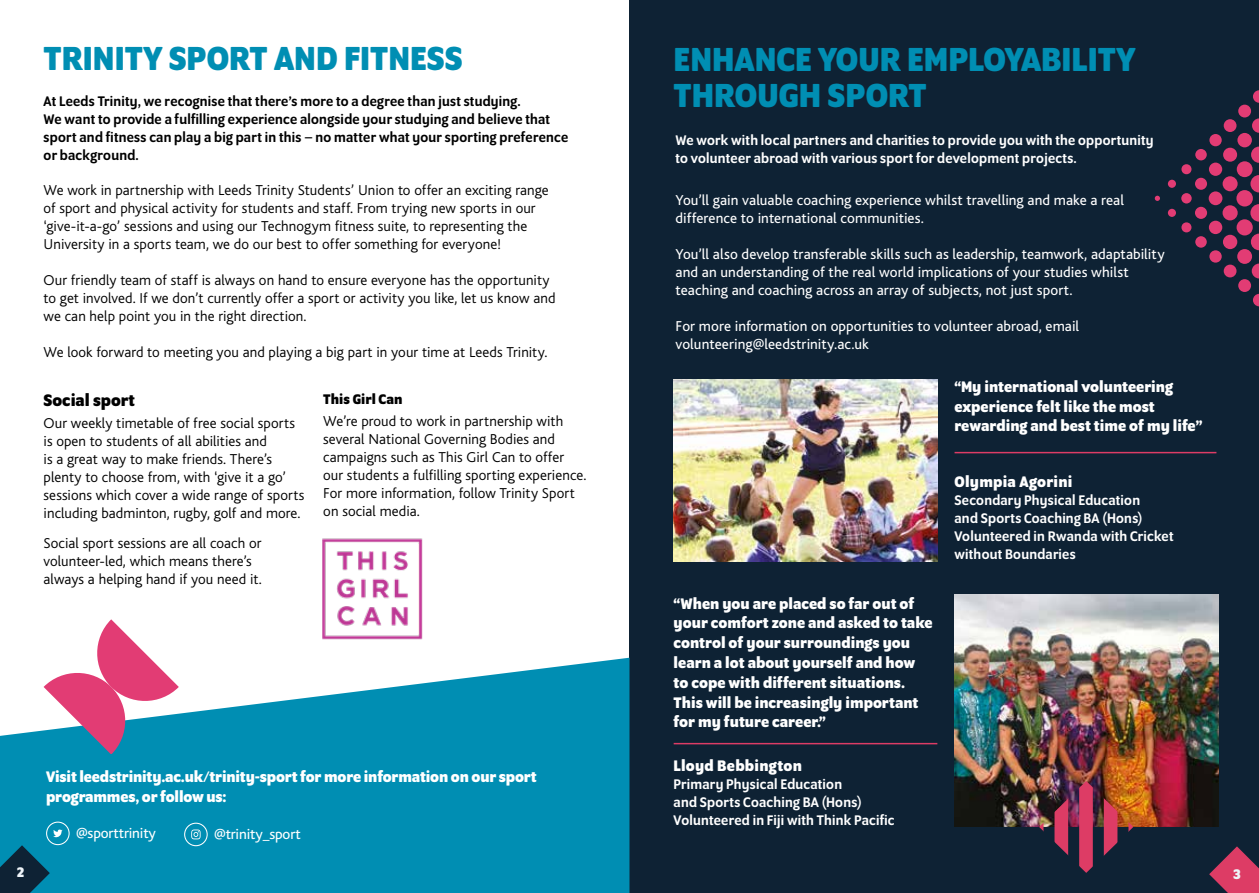
<style>
.page{position:relative;width:1259px;height:893px;background:#fff}
.page>*{position:absolute;margin:0;border:0;box-sizing:border-box;transform-origin:0 0}
.t1{font:700 36px/36px "Program OT";color:#008eb3}
.t2{font:700 18px "Program OT";color:#000}
.t3{font:700 16.5px/19.8px "Program OT";color:#fff}
.t4{font:300 15px/18px "Bliss";letter-spacing:.005em;color:#000}
.t5{font:15px/18px "Bliss";color:#fff}
.t6{font:500 15px/18px "Program OT";letter-spacing:.015em;color:#fff}
.t7{font:500 15px/18px "Program OT";letter-spacing:.02em;color:#000}
.t8{font:700 15px "Program OT";letter-spacing:.005em;color:#000}
.t9{font:700 15px "Program OT";color:#eef4f9}
</style>
<div class="page">
<div style="left:629px;top:0;width:630px;height:893px;background:#0e2234"></div>
<img style="left:322px;top:538px;width:101px;height:102px">
<svg style="left:0;top:658px;width:629px;height:235px;background:#219cbc"></svg>
<svg style="left:44px;top:619px;width:134px;height:135px"></svg>
<svg style="left:0;top:845px;width:50px;height:48px;background:#094860"></svg>
<svg style="left:53px;top:829px;width:10px;height:8px"></svg>
<div style="left:46px;top:822px;width:24px;height:23px;border:1px solid #fff;border-radius:50%"></div>
<div style="left:184px;top:823px;width:24px;height:23px;border:1px solid #fff;border-radius:50%"></div>
<svg style="left:191px;top:829px;width:10px;height:10px"></svg>
<img style="left:673px;top:379px;width:264px;height:183px">
<img style="left:954px;top:595px;width:264px;height:232px">
<hr style="left:673px;top:743px;width:264px;height:1px;background:#dd3c65">
<hr style="left:954px;top:452px;width:262px;height:1px;background:#dd3c65">
<svg style="left:1209px;top:846px;width:50px;height:47px"></svg>
<svg style="left:1250px;top:204px;width:9px;height:18px"></svg>
<svg style="left:1250px;top:175px;width:9px;height:18px"></svg>
<svg style="left:1250px;top:234px;width:9px;height:16px"></svg>
<div style="left:1236px;top:190px;width:16px;height:17px;background:#e23c74;border-radius:50%"></div>
<svg style="left:1251px;top:147px;width:8px;height:16px"></svg>
<div style="left:1236px;top:219px;width:16px;height:17px;background:#e23c74;border-radius:50%"></div>
<div style="left:1236px;top:161px;width:16px;height:16px;background:#e23c74;border-radius:50%"></div>
<div style="left:1222px;top:205px;width:15px;height:15px;background:#e23c74;border-radius:50%"></div>
<div style="left:1222px;top:176px;width:15px;height:15px;background:#e23c74;border-radius:50%"></div>
<svg style="left:1251px;top:263px;width:8px;height:15px"></svg>
<div style="left:1237px;top:249px;width:15px;height:15px;background:#e23c74;border-radius:50%"></div>
<div style="left:1237px;top:133px;width:14px;height:14px;background:#e23c74;border-radius:50%"></div>
<svg style="left:1252px;top:118px;width:7px;height:15px"></svg>
<div style="left:1223px;top:235px;width:14px;height:14px;background:#e23c74;border-radius:50%"></div>
<div style="left:1223px;top:148px;width:14px;height:14px;background:#e23c74;border-radius:50%"></div>
<div style="left:1208px;top:191px;width:14px;height:14px;background:#e23c74;border-radius:50%"></div>
<div style="left:1208px;top:221px;width:14px;height:13px;background:#e23c74;border-radius:50%"></div>
<div style="left:1209px;top:163px;width:13px;height:13px;background:#e23c74;border-radius:50%"></div>
<div style="left:1195px;top:207px;width:12px;height:12px;background:#e23c74;border-radius:50%"></div>
<div style="left:1195px;top:178px;width:12px;height:12px;background:#e23c74;border-radius:50%"></div>
<div style="left:1181px;top:193px;width:10px;height:11px;background:#e23c74;border-radius:50%"></div>
<div style="left:1238px;top:279px;width:13px;height:13px;background:#e23c74;border-radius:50%"></div>
<div style="left:1223px;top:265px;width:13px;height:12px;background:#e23c74;border-radius:50%"></div>
<svg style="left:1253px;top:294px;width:6px;height:12px"></svg>
<div style="left:1209px;top:250px;width:12px;height:13px;background:#e23c74;border-radius:50%"></div>
<div style="left:1195px;top:236px;width:12px;height:12px;background:#e23c74;border-radius:50%"></div>
<div style="left:1181px;top:222px;width:10px;height:10px;background:#e23c74;border-radius:50%"></div>
<div style="left:1167px;top:209px;width:9px;height:8px;background:#e23c74;border-radius:50%"></div>
<svg style="left:1154px;top:196px;width:6px;height:5px"></svg>
<div style="left:1238px;top:105px;width:13px;height:12px;background:#e23c74;border-radius:50%"></div>
<div style="left:1223px;top:119px;width:13px;height:13px;background:#e23c74;border-radius:50%"></div>
<svg style="left:1253px;top:90px;width:6px;height:13px"></svg>
<div style="left:1209px;top:134px;width:12px;height:12px;background:#e23c74;border-radius:50%"></div>
<div style="left:1195px;top:149px;width:12px;height:12px;background:#e23c74;border-radius:50%"></div>
<div style="left:1181px;top:164px;width:10px;height:10px;background:#e23c74;border-radius:50%"></div>
<div style="left:1167px;top:180px;width:9px;height:8px;background:#e23c74;border-radius:50%"></div>
<img style="left:1039px;top:781px;width:94px;height:92px">
<h1 class="t1" style="left:44px;top:40px;width:420px">TRINITY SPORT AND FITNESS</h1>
<p class="t7" style="left:44px;top:92px;width:526px">At Leeds Trinity, we recognise that there’s more to a degree than just studying.<br>We want to provide a fulfilling experience alongside your studying and believe that sport and fitness can play a big part in this – no matter what your sporting preference or background.</p>
<p class="t4" style="left:44px;top:181px;width:507px">We work in partnership with Leeds Trinity Students’ Union to offer an exciting range of sport and physical activity for students and staff. From trying new sports in our ‘give-it-a-go’ sessions and using our Technogym fitness suite, to representing the University in a sports team, we do our best to offer something for everyone!</p>
<p class="t4" style="left:44px;top:271px;width:513px">Our friendly team of staff is always on hand to ensure everyone has the opportunity to get involved. If we don’t currently offer a sport or activity you like, let us know and we can help point you in the right direction.</p>
<p class="t4" style="left:44px;top:343px;width:505px">We look forward to meeting you and playing a big part in your time at Leeds Trinity.</p>
<p class="t8" style="left:323px;top:390px;width:81px">This Girl Can</p>
<p class="t4" style="left:323px;top:412px;width:265px">We’re proud to work in partnership with several National Governing Bodies and campaigns such as This Girl Can to offer our students a fulfilling sporting experience.<br>For more information, follow Trinity Sport on social media.</p>
<p class="t2" style="left:44px;top:390px;width:93px">Social sport</p>
<p class="t4" style="left:44px;top:415px;width:262px">Our weekly timetable of free social sports is open to students of all abilities and<br>is a great way to make friends. There’s plenty to choose from, with ‘give it a go’ sessions which cover a wide range of sports including badminton, rugby, golf and more.</p>
<p class="t4" style="left:44px;top:535px;width:220px">Social sport sessions are all coach or volunteer-led, which means there’s always a helping hand if you need it.</p>
<p class="t9" style="left:17px;top:864px;width:9px">2</p>
<p class="t3" style="left:46px;top:767px;width:492px">Visit leedstrinity.ac.uk/trinity-sport for more information on our sport programmes, or follow us:</p>
<p class="t5" style="left:76px;top:824px;width:82px">@sporttrinity</p>
<p class="t5" style="left:214px;top:825px;width:88px">@trinity_sport</p>
<h1 class="t1" style="left:673px;top:41px;width:463px">ENHANCE YOUR EMPLOYABILITY<br>THROUGH SPORT</h1>
<p class="t6" style="left:675px;top:131px;width:479px">We work with local partners and charities to provide you with the opportunity to volunteer abroad with various sport for development projects.</p>
<p class="t5" style="left:675px;top:191px;width:450px">You’ll gain valuable coaching experience whilst travelling and make a real difference to international communities.</p>
<p class="t5" style="left:675px;top:245px;width:490px">You’ll also develop transferable skills such as leadership, teamwork, adaptability and an understanding of the real world implications of your studies whilst teaching and coaching across an array of subjects, not just sport.</p>
<p class="t5" style="left:675px;top:317px;width:405px">For more information on opportunities to volunteer abroad, email volunteering@leedstrinity.ac.uk</p>
<p class="t3" style="left:954px;top:376px;width:250px">“My international volunteering experience felt like the most rewarding and best time of my life”</p>
<p class="t3" style="left:673px;top:593px;width:260px">“When you are placed so far out of your comfort zone and asked to take control of your surroundings you learn a lot about yourself and how to cope with different situations.<br>This will be increasingly important for my future career.”</p>
<p class="t3" style="left:673px;top:756px;width:130px">Lloyd Bebbington</p>
<p class="t6" style="left:673px;top:775px;width:222px">Primary Physical Education<br>and Sports Coaching BA (Hons)<br>Volunteered in Fiji with Think Pacific</p>
<p class="t3" style="left:954px;top:471px;width:119px">Olympia Agorini</p>
<p class="t6" style="left:954px;top:491px;width:220px">Secondary Physical Education<br>and Sports Coaching BA (Hons)<br>Volunteered in Rwanda with Cricket without Boundaries</p>
<p class="t9" style="left:1233px;top:865px;width:9px">3</p>
</div>
